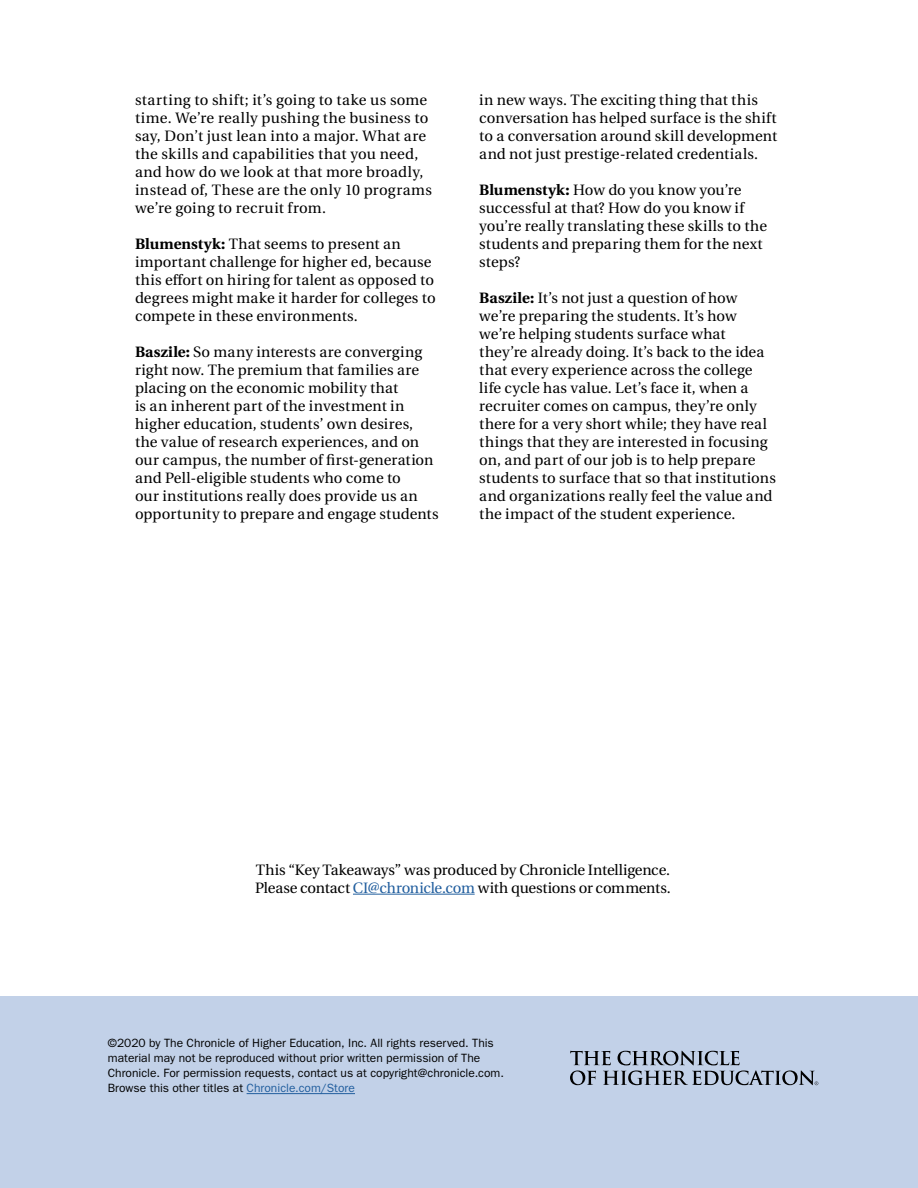
<style>
.page{position:relative;width:918px;height:1188px;background:#fff}
.page>*{position:absolute;margin:0;border:0;box-sizing:border-box;transform-origin:0 0}
.t1{font:15px/18px "Heuristica";letter-spacing:.01em;color:#000}
.t2{font:15px/18px "Heuristica";letter-spacing:-.01em;color:#000}
.t3{font:12px/15px "ITC Franklin Gothic Std";letter-spacing:.005em;color:#000}
.s1{font-weight:700}
.s2{color:#215e9e}
</style>
<div class="page">
<div style="left:0;top:997px;width:918px;height:191px;background:#c2d1e8"></div>
<svg style="left:570px;top:1051px;width:248px;height:34px"></svg>
<hr style="left:247px;top:1093px;width:108px;height:1px;background:#215e9e">
<hr style="left:353px;top:894px;width:122px;height:1px;background:#215e9e">
<p class="t1" style="left:135px;top:91px;width:299px">starting to shift; it’s going to take us some time. We’re really pushing the business to say, Don’t just lean into a major. What are the skills and capabilities that you need, and how do we look at that more broadly, instead of, These are the only 10 programs we’re going to recruit from.</p>
<p class="t1" style="left:135px;top:235px;width:302px"><span class="s1">Blumenstyk:</span> That seems to present an important challenge for higher ed, because this effort on hiring for talent as opposed to degrees might make it harder for colleges to compete in these environments.</p>
<p class="t1" style="left:135px;top:343px;width:305px"><span class="s1">Baszile:</span> So many interests are converging right now. The premium that families are placing on the economic mobility that<br>is an inherent part of the investment in higher education, students’ own desires, the value of research experiences, and on our campus, the number of first-generation and Pell-eligible students who come to<br>our institutions really does provide us an opportunity to prepare and engage students</p>
<p class="t1" style="left:479px;top:91px;width:299px">in new ways. The exciting thing that this conversation has helped surface is the shift to a conversation around skill development and not just prestige-related credentials.</p>
<p class="t1" style="left:479px;top:181px;width:289px"><span class="s1">Blumenstyk:</span> How do you know you’re successful at that? How do you know if you’re really translating these skills to the students and preparing them for the next steps?</p>
<p class="t1" style="left:479px;top:289px;width:298px"><span class="s1">Baszile:</span> It’s not just a question of how we’re preparing the students. It’s how we’re helping students surface what they’re already doing. It’s back to the idea that every experience across the college life cycle has value. Let’s face it, when a recruiter comes on campus, they’re only there for a very short while; they have real things that they are interested in focusing on, and part of our job is to help prepare students to surface that so that institutions and organizations really feel the value and the impact of the student experience.</p>
<p class="t2" style="left:255px;top:861px;width:417px">This “Key Takeaways” was produced by Chronicle Intelligence.<br>Please contact <span class="s2">CI@chronicle.com</span> with questions or comments.</p>
<p class="t3" style="left:108px;top:1036px;width:398px">©2020 by The Chronicle of Higher Education, Inc. All rights reserved. This material may not be reproduced without prior written permission of The Chronicle. For permission requests, contact us at copyright@chronicle.com.<br>Browse this other titles at <span class="s2">Chronicle.com/Store</span></p>
</div>
